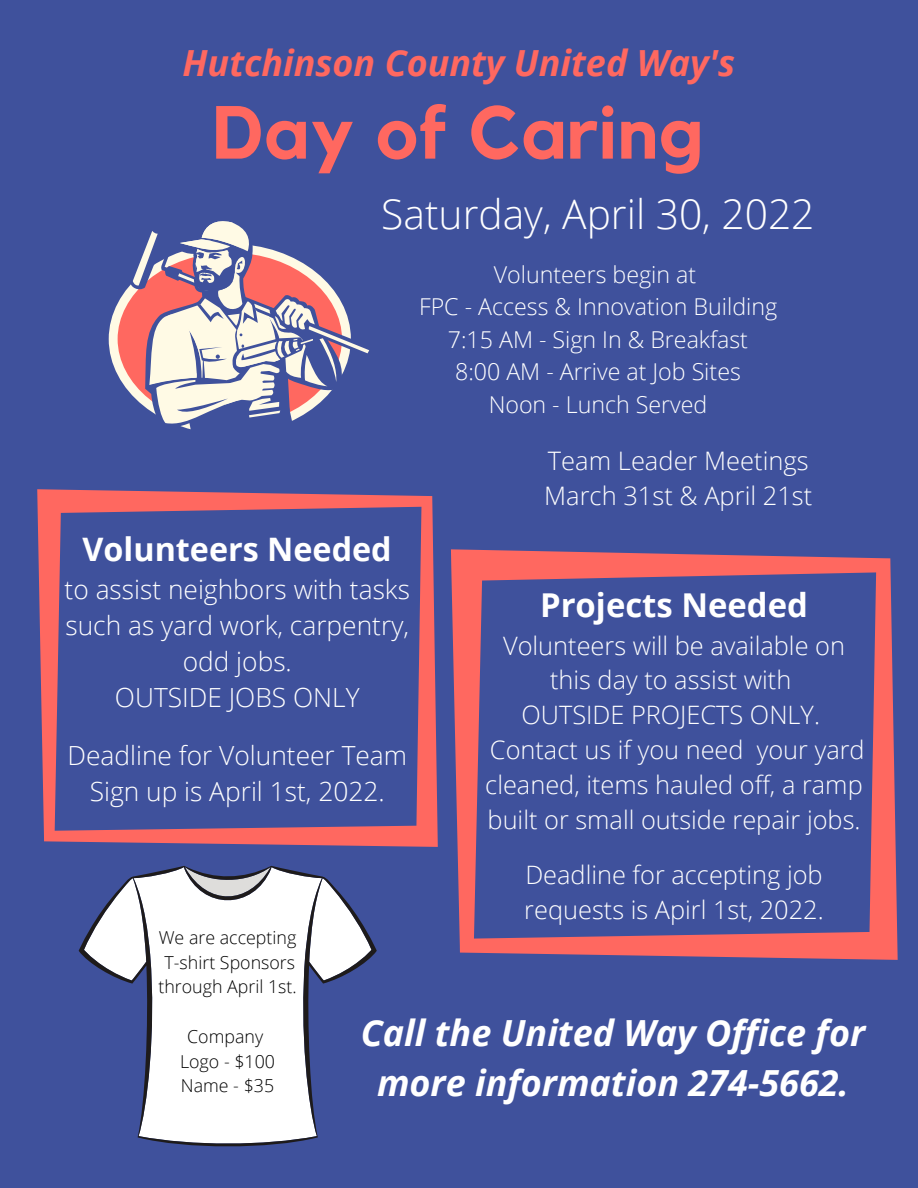
<style>
.page{position:relative;width:918px;height:1188px;background:#3f519c}
.page>*{position:absolute;margin:0;border:0;box-sizing:border-box;transform-origin:0 0}
.t1{font:700 74.25px "Kollektif";letter-spacing:.01em;color:#ff6860}
.t2{font:300 40.8px "Open Sans";color:#fff}
.t3{font:italic 700 36px/49.5px "Open Sans";color:#fff;text-align:center}
.t4{font:italic 700 36px "Open Sans";color:#ff6860}
.t5{font:700 32.85px "Open Sans";color:#fff}
.t6{font:700 32.4px "Open Sans";color:#fff}
.t7{font:300 26.4px/36px "Open Sans";color:#fff;text-align:center}
.t8{font:300 25.5px "Open Sans";color:#fff}
.t9{font:300 25.35px/34.8px "Open Sans";color:#fff;text-align:center}
.t10{font:300 23.25px "Open Sans";color:#fff}
.t11{font:300 17.85px/24.8px "Open Sans";color:#000;text-align:center}
</style>
<div class="page">
<svg style="left:129px;top:221px;width:241px;height:209px"></svg>
<svg style="left:37px;top:489px;width:401px;height:358px"></svg>
<svg style="left:451px;top:549px;width:447px;height:411px"></svg>
<svg style="left:79px;top:866px;width:298px;height:281px;fill:#fff"></svg>
<p class="t4" style="left:182px;top:38px;width:554px">Hutchinson County United Way's</p>
<p class="t1" style="left:213px;top:99px;width:492px">Day of Caring</p>
<p class="t2" style="left:381px;top:185px;width:435px">Saturday, April 30, 2022</p>
<p class="t10" style="left:494px;top:258px;width:204px">Volunteers begin at</p>
<p class="t10" style="left:419px;top:290px;width:360px">FPC - Access &amp; Innovation Building</p>
<p class="t10" style="left:448px;top:323px;width:302px">7:15 AM - Sign In &amp; Breakfast</p>
<p class="t10" style="left:455px;top:355px;width:287px">8:00 AM - Arrive at Job Sites</p>
<p class="t10" style="left:489px;top:388px;width:220px">Noon - Lunch Served</p>
<p class="t6" style="left:83px;top:526px;width:311px">Volunteers Needed</p>
<p class="t7" style="left:65px;top:571px;width:347px">to assist neighbors with tasks such as yard work, carpentry, odd jobs.</p>
<p class="t7" style="left:115px;top:679px;width:246px">OUTSIDE JOBS ONLY</p>
<p class="t7" style="left:67px;top:736px;width:341px">Deadline for Volunteer Team<br>Sign up is April 1st, 2022.</p>
<p class="t8" style="left:548px;top:442px;width:262px">Team Leader Meetings</p>
<p class="t8" style="left:544px;top:477px;width:270px">March 31st &amp; April 21st</p>
<p class="t5" style="left:540px;top:582px;width:269px">Projects Needed</p>
<p class="t9" style="left:503px;top:627px;width:343px">Volunteers will be available on this day to assist with</p>
<p class="t9" style="left:485px;top:697px;width:381px">OUTSIDE PROJECTS ONLY.<br>Contact us if you need your yard cleaned, items hauled off, a ramp built or small outside repair jobs.</p>
<p class="t9" style="left:524px;top:857px;width:301px;text-align:left">Deadline for accepting job requests is Apirl 1st, 2022.</p>
<p class="t11" style="left:159px;top:925px;width:139px">We are accepting</p>
<p class="t11" style="left:158px;top:949px;width:140px">T-shirt Sponsors through April 1st.</p>
<p class="t11" style="left:187px;top:1024px;width:77px">Company</p>
<p class="t11" style="left:180px;top:1048px;width:96px">Logo - $100</p>
<p class="t11" style="left:181px;top:1073px;width:95px">Name - $35</p>
<p class="t3" style="left:361px;top:1007px;width:506px">Call the United Way Office for more information 274-5662.</p>
</div>
